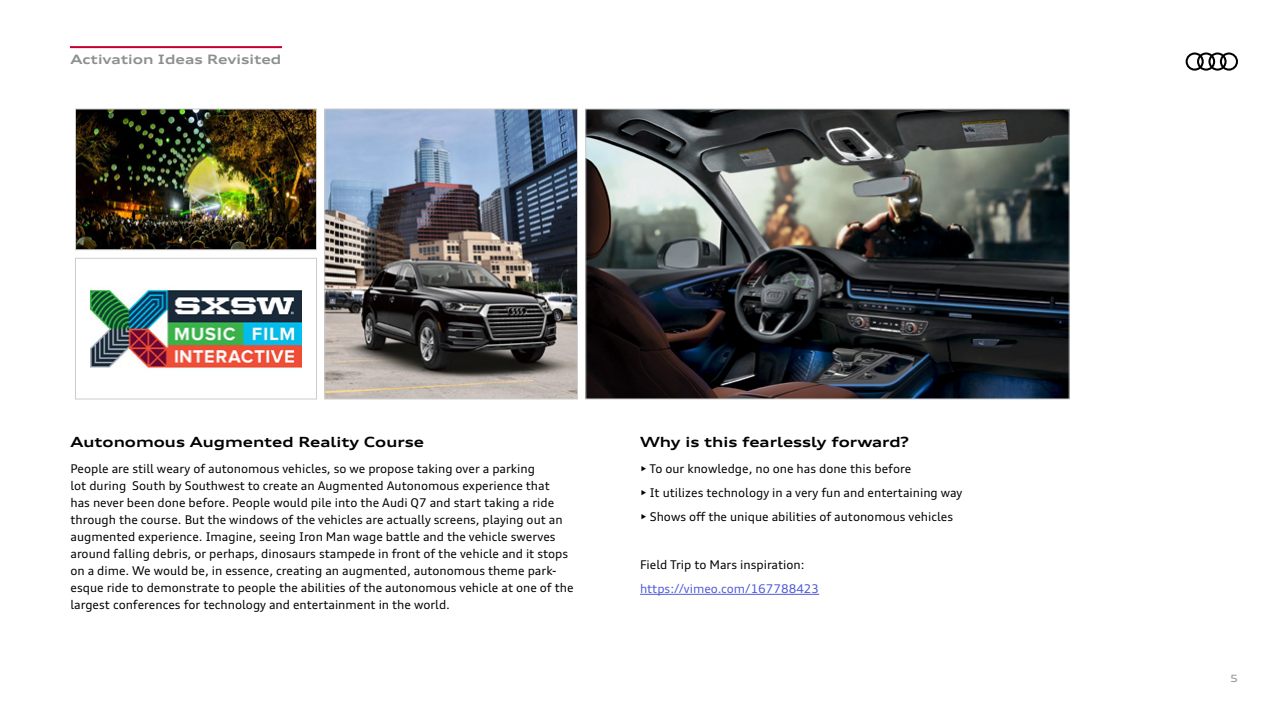
<style>
.page{position:relative;width:1280px;height:720px;background:#fff}
.page>*{position:absolute;margin:0;border:0;box-sizing:border-box;transform-origin:0 0}
.t1{font:700 expanded 14px "Audi Type";color:#000}
.t2{font:700 expanded 13px "Audi Type";color:#8e9090}
.t3{font:12px/17px "Audi Type";color:#000}
.t4{font:12px "Audi Type";color:#4f5cd6}
.t5{font:expanded 10px "Audi Type";color:#8e9090}
</style>
<div class="page">
<hr style="left:70px;top:46px;width:212px;height:2px;background:#c3002f">
<svg style="left:1186px;top:53px;width:52px;height:18px"></svg>
<img style="left:587px;top:110px;width:481px;height:288px">
<div style="left:585px;top:108px;width:485px;height:292px;border:1px solid #ccc"></div>
<img style="left:326px;top:110px;width:250px;height:288px">
<div style="left:324px;top:108px;width:254px;height:292px;border:1px solid #ccc"></div>
<img style="left:77px;top:110px;width:238px;height:138px">
<div style="left:75px;top:108px;width:242px;height:142px;border:1px solid #ccc"></div>
<img style="left:91px;top:288px;width:210px;height:80px">
<div style="left:75px;top:258px;width:242px;height:142px;border:1px solid #ccc"></div>
<hr style="left:640px;top:594px;width:179px;height:1px;background:#4f5cd6">
<p class="t2" style="left:70px;top:50px;width:212px">Activation Ideas Revisited</p>
<p class="t1" style="left:70px;top:433px;width:355px">Autonomous Augmented Reality Course</p>
<p class="t1" style="left:640px;top:433px;width:270px">Why is this fearlessly forward?</p>
<p class="t3" style="left:70px;top:460px;width:505px">People are still weary of autonomous vehicles, so we propose taking over a parking<br>lot during South by Southwest to create an Augmented Autonomous experience that<br>has never been done before. People would pile into the Audi Q7 and start taking a ride through the course. But the windows of the vehicles are actually screens, playing out an augmented experience. Imagine, seeing Iron Man wage battle and the vehicle swerves around falling debris, or perhaps, dinosaurs stampede in front of the vehicle and it stops on a dime. We would be, in essence, creating an augmented, autonomous theme park&shy;esque ride to demonstrate to people the abilities of the autonomous vehicle at one of the largest conferences for technology and entertainment in the world.</p>
<p class="t3" style="left:640px;top:460px;width:273px">• To our knowledge, no one has done this before</p>
<p class="t3" style="left:640px;top:484px;width:324px">• It utilizes technology in a very fun and entertaining way</p>
<p class="t3" style="left:640px;top:508px;width:315px">• Shows off the unique abilities of autonomous vehicles</p>
<p class="t3" style="left:640px;top:556px;width:166px">Field Trip to Mars inspiration:</p>
<p class="t4" style="left:640px;top:581px;width:181px">https://vimeo.com/167788423</p>
<p class="t5" style="left:1230px;top:672px;width:9px">5</p>
</div>
